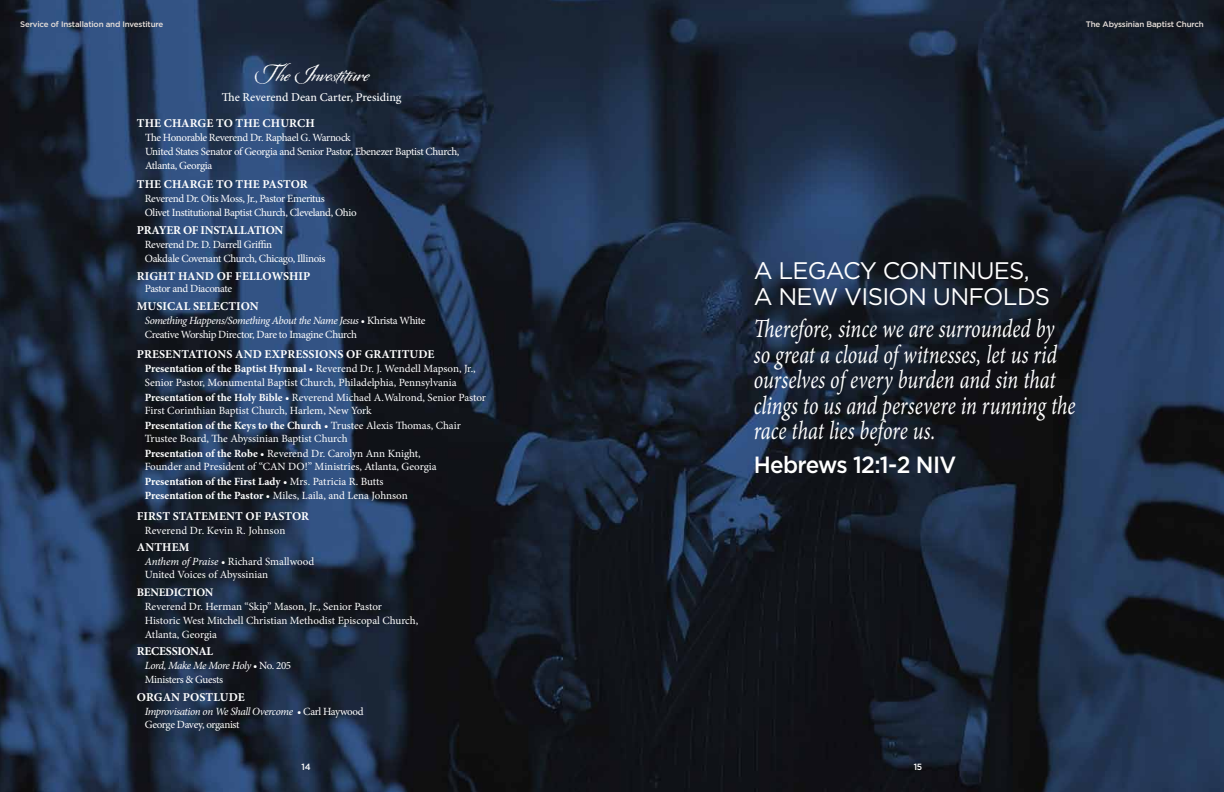
<style>
.page{position:relative;width:1224px;height:792px;background:#fff}
.page>*{position:absolute;margin:0;border:0;box-sizing:border-box;transform-origin:0 0}
.t1{font:italic 26.1px/25.6px "Minion Pro";color:#fff;scale:.77 1}
.t2{font:24px/25.7px "Gotham";letter-spacing:-.03em;color:#fff}
.t3{font:23.6px "Origins";color:#fff}
.t4{font:500 23.4px "Gotham";letter-spacing:-.03em;color:#fff;scale:.96 1}
.t5{font:700 12px "Minion Pro";letter-spacing:.005em;color:#fff}
.t6{font:500 12px "Minion Pro";color:#fff}
.t7{font:700 12px "Minion Pro";letter-spacing:-.02em;color:#fff}
.t8{font:700 11.6px "Minion Pro";letter-spacing:-.02em;color:#fff}
.t9{font:11px/13px "Minion Pro";letter-spacing:-.015em;color:#fff}
.t10{font:11px/14px "Minion Pro";letter-spacing:-.035em;color:#fff}
.t11{font:700 11px/13.9px "Minion Pro";color:#fff}
.t12{font:11px "Minion Pro";letter-spacing:.01em;color:#fff}
.t13{font:500 9px "Gotham";color:#fff;scale:.96 1}
.t14{font:500 8px "Gotham";letter-spacing:-.02em;color:#eae2dc}
.s1{font-style:italic}
.s2{font-weight:700}
.s3{font-weight:500}
.s4{font-weight:400}
</style>
<div class="page">
<img style="left:0;top:0;width:1224px;height:792px">
<p class="t14" style="left:20px;top:19px;width:145px">Service of Installation and Investiture</p>
<p class="t14" style="left:1086px;top:19px;width:119px">The Abyssinian Baptist Church</p>
<h3 class="t3" style="left:254px;top:59px;width:117px">The Investiture</h3>
<p class="t6" style="left:222px;top:89px;width:181px">The Reverend Dean Carter, Presiding</p>
<p class="t5" style="left:137px;top:116px;width:179px">THE CHARGE TO THE CHURCH</p>
<p class="t10" style="left:145px;top:131px;width:316px">The Honorable Reverend Dr. Raphael G. Warnock<br>United States Senator of Georgia and Senior Pastor, Ebenezer Baptist Church,<br>Atlanta, Georgia</p>
<p class="t5" style="left:137px;top:177px;width:172px">THE CHARGE TO THE PASTOR</p>
<p class="t10" style="left:145px;top:192px;width:213px">Reverend Dr. Otis Moss, Jr., Pastor Emeritus<br>Olivet Institutional Baptist Church, Cleveland, Ohio</p>
<p class="t7" style="left:137px;top:223px;width:148px">PRAYER OF INSTALLATION</p>
<p class="t9" style="left:145px;top:238px;width:182px;line-height:14px">Reverend Dr. D. Darrell Griffin<br>Oakdale Covenant Church, Chicago, Illinois</p>
<p class="t5" style="left:137px;top:269px;width:175px">RIGHT HAND OF FELLOWSHIP</p>
<p class="t10" style="left:145px;top:282px;width:89px">Pastor and Diaconate</p>
<p class="t5" style="left:137px;top:299px;width:123px">MUSICAL SELECTION</p>
<p class="t10" style="left:145px;top:314px;width:282px"><span class="s1">Something Happens/Something About the Name Jesus</span> • Khrista White<br>Creative Worship Director, Dare to Imagine Church</p>
<p class="t5" style="left:137px;top:347px;width:299px">PRESENTATIONS AND EXPRESSIONS OF GRATITUDE</p>
<p class="t9" style="left:145px;top:362px;width:333px;line-height:14px"><span class="s2">Presentation of the Baptist Hymnal</span> <span class="s3">•</span> Reverend Dr. J. Wendell Mapson, Jr.,<br>Senior Pastor, Monumental Baptist Church, Philadelphia, Pennsylvania</p>
<p class="t9" style="left:145px;top:391px;width:343px"><span class="s2">Presentation of the Holy Bible</span> <span class="s3">•</span> Reverend Michael A.Walrond, Senior Pastor<br>First Corinthian Baptist Church, Harlem, New York</p>
<p class="t9" style="left:145px;top:419px;width:318px"><span class="s2">Presentation of the Keys to the Church</span> <span class="s3">•</span> Trustee Alexis Thomas, Chair<br>Trustee Board, The Abyssinian Baptist Church</p>
<p class="t9" style="left:145px;top:447px;width:294px"><span class="s2">Presentation of the Robe</span> <span class="s3">•</span> Reverend Dr. Carolyn Ann Knight,<br>Founder and President of “CAN DO!” Ministries, Atlanta, Georgia</p>
<p class="t11" style="left:145px;top:475px;width:265px">Presentation of the First Lady <span class="s3">•</span> <span class="s4">Mrs. Patricia R. Butts<br></span>Presentation of the Pastor <span class="s3">•</span> <span class="s4">Miles, Laila, and Lena Johnson</span></p>
<p class="t5" style="left:137px;top:509px;width:174px">FIRST STATEMENT OF PASTOR</p>
<p class="t12" style="left:145px;top:523px;width:142px">Reverend Dr. Kevin R. Johnson</p>
<p class="t5" style="left:137px;top:540px;width:54px">ANTHEM</p>
<p class="t9" style="left:145px;top:555px;width:171px"><span class="s1">Anthem of Praise</span> • Richard Smallwood<br>United Voices of Abyssinian</p>
<p class="t8" style="left:137px;top:585px;width:78px">BENEDICTION</p>
<p class="t9" style="left:145px;top:599px;width:275px;line-height:13.9px">Reverend Dr. Herman “Skip” Mason, Jr., Senior Pastor<br>Historic West Mitchell Christian Methodist Episcopal Church,<br>Atlanta, Georgia</p>
<p class="t7" style="left:137px;top:644px;width:78px">RECESSIONAL</p>
<p class="t10" style="left:145px;top:659px;width:148px"><span class="s1">Lord, Make Me More Holy</span> • No. 205<br>Ministers &amp; Guests</p>
<p class="t5" style="left:137px;top:690px;width:109px">ORGAN POSTLUDE</p>
<p class="t10" style="left:145px;top:705px;width:220px;line-height:12.9px"><span class="s1">Improvisation on We Shall Overcome</span> • Carl Haywood<br>George Davey, organist</p>
<p class="t13" style="left:301px;top:762px;width:11px">14</p>
<p class="t13" style="left:914px;top:762px;width:10px">15</p>
<h2 class="t2" style="left:754px;top:257px;width:298px">A LEGACY CONTINUES,<br>A NEW VISION UNFOLDS</h2>
<h1 class="t1" style="left:754px;top:316px;width:420px">Therefore, since we are surrounded by so great a cloud of witnesses, let us rid ourselves of every burden and sin that clings to us and persevere in running the race that lies before us.</h1>
<h3 class="t4" style="left:754px;top:452px;width:213px">Hebrews 12:1-2 NIV</h3>
</div>
